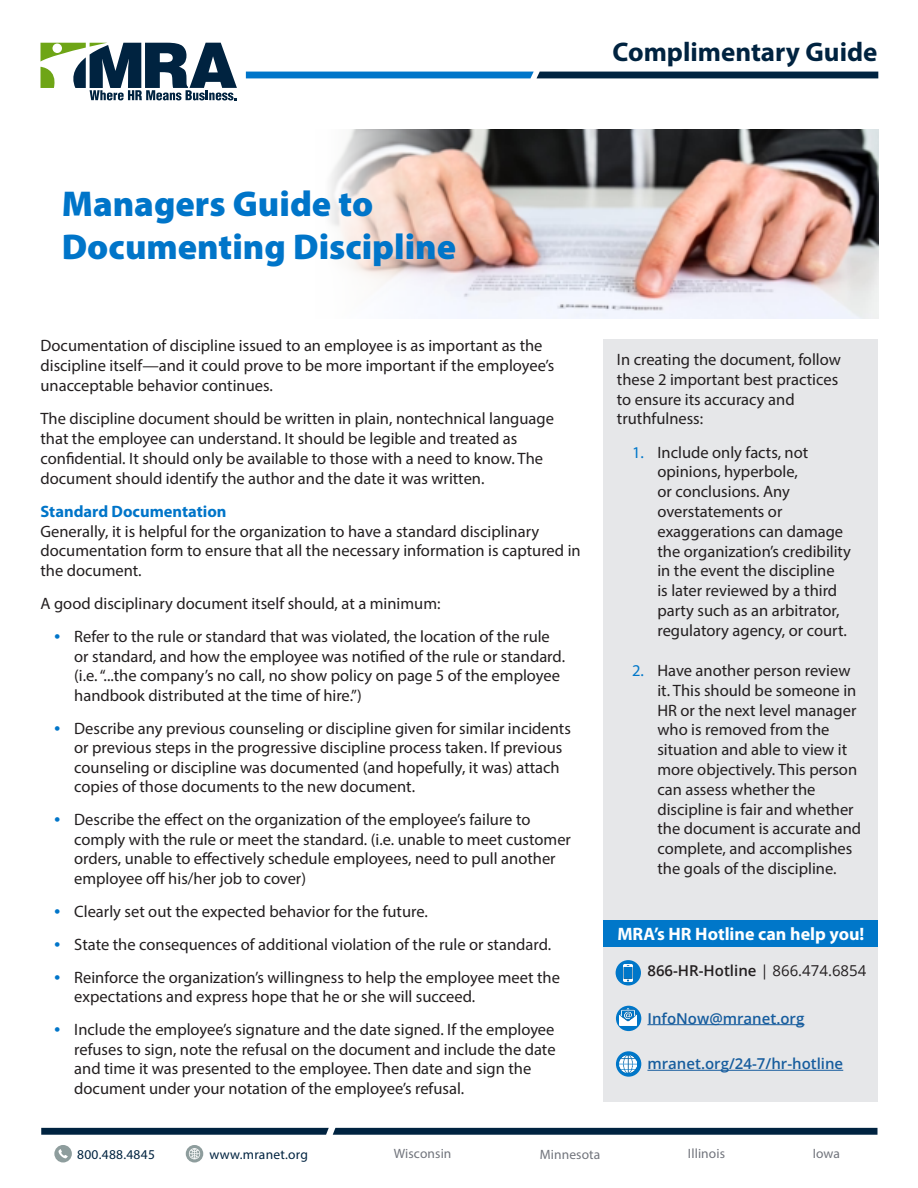
<style>
.page{position:relative;width:918px;height:1188px;background:#fff}
.page>*{position:absolute;margin:0;border:0;box-sizing:border-box;transform-origin:0 0}
.HR-title{font:900 36px/43.2px "Myriad Pro";color:#0075c9}
.t1{font:700 27px "Myriad Pro";color:#002340}
.t2{font:700 18px "Myriad Pro";color:#fff}
.body{font:16.5px/19.8px "Myriad Pro";color:#231f20}
.HR-subhead{font:700 16.5px "Myriad Pro";color:#0075c9}
.t3{font:600 15px "Open Sans";color:#175d9e}
.t4{font:600 15px "Open Sans";color:#231f20}
.t5{font:13.5px "Myriad Pro";letter-spacing:.01em;color:#71747c}
.t6{font:13.5px "Myriad Pro";letter-spacing:.02em;color:#002340}
.s1{font-family:"Adobe Garamond Pro";color:#0075c9}
.s2{color:#0077c9}
.s3{font-weight:400}
</style>
<div class="page">
<svg style="left:41px;top:43px;width:196px;height:57px"></svg>
<svg style="left:246px;top:72px;width:632px;height:6px;background:#024a7f"></svg>
<svg style="left:41px;top:1128px;width:837px;height:7px;background:#0c2d49"></svg>
<div style="left:186px;top:1145px;width:17px;height:18px;background:#8e9d9d;border-radius:50%"></div>
<svg style="left:189px;top:1148px;width:11px;height:11px"></svg>
<div style="left:54px;top:1145px;width:18px;height:18px;background:#8e9d9d;border-radius:50%"></div>
<svg style="left:59px;top:1149px;width:9px;height:9px"></svg>
<img style="left:330px;top:130px;width:548px;height:189px">
<div style="left:603px;top:339px;width:275px;height:763px;background:#e6e7e9"></div>
<div style="left:603px;top:920px;width:275px;height:27px;background:#0077c9"></div>
<div style="left:616px;top:1006px;width:25px;height:25px;background:#0077c9;border-radius:50%"></div>
<svg style="left:616px;top:1051px;width:25px;height:26px"></svg>
<div style="left:616px;top:960px;width:25px;height:26px;background:#0077c9;border-radius:50%"></div>
<img style="left:624px;top:964px;width:9px;height:18px">
<hr style="left:647px;top:1024px;width:157px;height:1px;background:#175d9e">
<hr style="left:647px;top:1070px;width:196px;height:1px;background:#175d9e">
<img style="left:620px;top:1008px;width:17px;height:18px">
<img style="left:620px;top:1055px;width:17px;height:17px">
<h2 class="t1" style="left:613px;top:37px;width:266px">Complimentary Guide</h2>
<p class="HR-title" style="left:62px;top:181px;width:396px">Managers Guide to<br>Documenting Discipline</p>
<p class="body" style="left:40px;top:336px;width:515px">Documentation of discipline issued to an employee is as important as the discipline itself—and it could prove to be more important if the employee’s unacceptable behavior continues.</p>
<p class="body" style="left:40px;top:409px;width:515px">The discipline document should be written in plain, nontechnical language that the employee can understand. It should be legible and treated as confidential. It should only be available to those with a need to know. The document should identify the author and the date it was written.</p>
<p class="HR-subhead" style="left:40px;top:502px;width:188px">Standard Documentation</p>
<p class="body" style="left:40px;top:521px;width:542px">Generally, it is helpful for the organization to have a standard disciplinary documentation form to ensure that all the necessary information is captured in the document.</p>
<p class="body" style="left:40px;top:594px;width:402px">A good disciplinary document itself should, at a minimum:</p>
<p class="body" style="left:74px;top:627px;width:492px;text-indent:-20px"><span class="s1">•</span> Refer to the rule or standard that was violated, the location of the rule or standard, and how the employee was notified of the rule or standard. (i.e. “...the company’s no call, no show policy on page 5 of the employee handbook distributed at the time of hire.”)</p>
<p class="body" style="left:74px;top:718px;width:498px;text-indent:-20px"><span class="s1">•</span> Describe any previous counseling or discipline given for similar incidents or previous steps in the progressive discipline process taken. If previous counseling or discipline was documented (and hopefully, it was) attach copies of those documents to the new document.</p>
<p class="body" style="left:74px;top:810px;width:498px;text-indent:-20px"><span class="s1">•</span> Describe the effect on the organization of the employee’s failure to comply with the rule or meet the standard. (i.e. unable to meet customer orders, unable to effectively schedule employees, need to pull another employee off his/her job to cover)</p>
<p class="body" style="left:54px;top:901px;width:375px"><span class="s1">•</span> Clearly set out the expected behavior for the future.</p>
<p class="body" style="left:54px;top:934px;width:499px"><span class="s1">•</span> State the consequences of additional violation of the rule or standard.</p>
<p class="body" style="left:74px;top:967px;width:487px;text-indent:-20px"><span class="s1">•</span> Reinforce the organization’s willingness to help the employee meet the expectations and express hope that he or she will succeed.</p>
<p class="body" style="left:74px;top:1020px;width:483px;text-indent:-20px"><span class="s1">•</span> Include the employee’s signature and the date signed. If the employee refuses to sign, note the refusal on the document and include the date and time it was presented to the employee. Then date and sign the document under your notation of the employee’s refusal.</p>
<p class="body" style="left:617px;top:349px;width:225px">In creating the document, follow these 2 important best practices to ensure its accuracy and truthfulness:</p>
<p class="body" style="left:657px;top:442px;width:195px;text-indent:-25px"><span class="s2">1.</span> Include only facts, not opinions, hyperbole,<br>or conclusions. Any overstatements or exaggerations can damage the organization’s credibility in the event the discipline<br>is later reviewed by a third party such as an arbitrator, regulatory agency, or court.</p>
<p class="body" style="left:657px;top:660px;width:205px;text-indent:-25px"><span class="s2">2.</span> Have another person review it. This should be someone in<br>HR or the next level manager who is removed from the situation and able to view it more objectively. This person can assess whether the discipline is fair and whether the document is accurate and complete, and accomplishes the goals of the discipline.</p>
<p class="t2" style="left:617px;top:924px;width:248px">MRA’s HR Hotline can help you!</p>
<p class="t4" style="left:647px;top:960px;width:220px">866-HR-Hotline <span class="s3">| 866.474.6854</span></p>
<p class="t3" style="left:647px;top:1008px;width:159px">InfoNow@mranet.org</p>
<p class="t3" style="left:647px;top:1053px;width:197px">mranet.org/24-7/hr-hotline</p>
<p class="t6" style="left:77px;top:1146px;width:79px">800.488.4845</p>
<p class="t6" style="left:209px;top:1146px;width:100px">www.mranet.org</p>
<p class="t5" style="left:394px;top:1146px;width:59px">Wisconsin</p>
<p class="t5" style="left:540px;top:1146px;width:62px">Minnesota</p>
<p class="t5" style="left:688px;top:1146px;width:39px">Illinois</p>
<p class="t5" style="left:813px;top:1146px;width:29px">Iowa</p>
</div>
